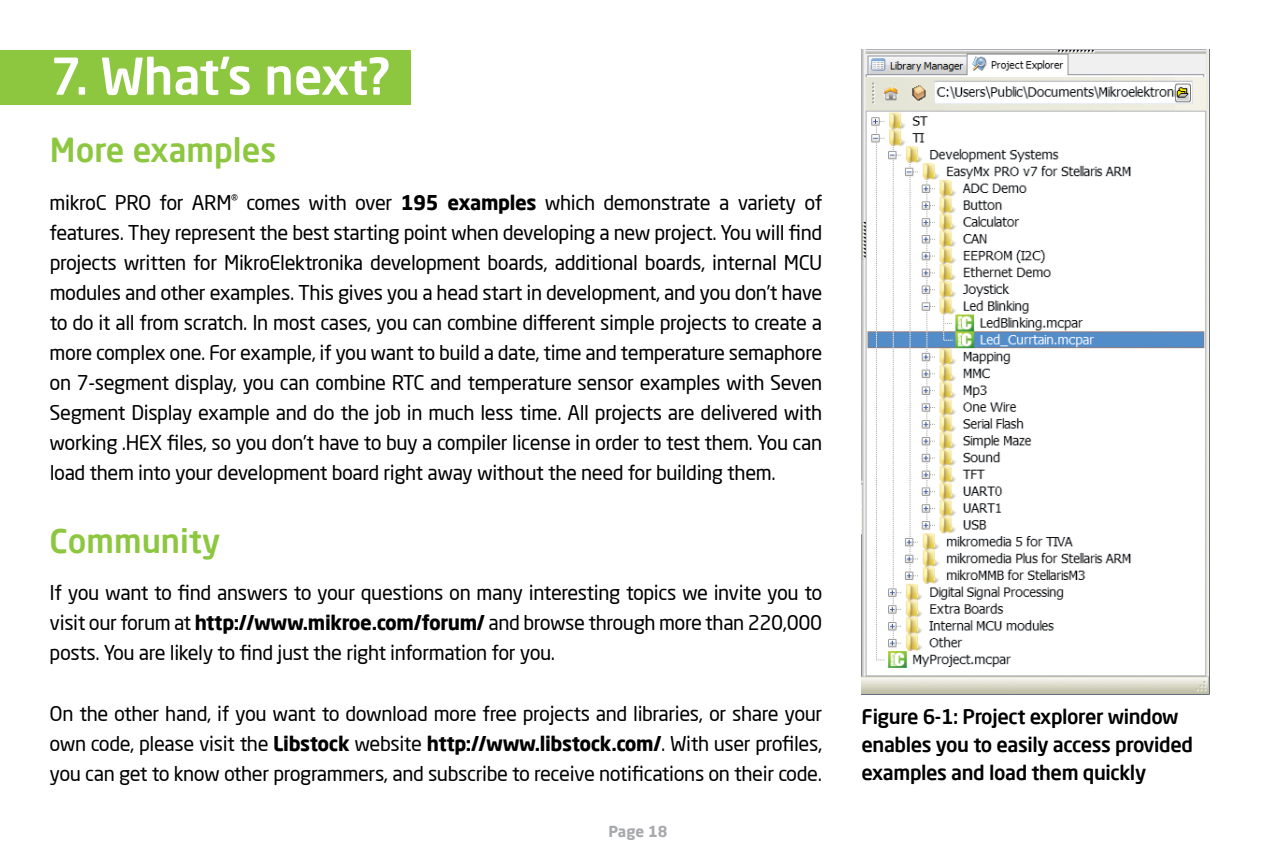
<style>
.page{position:relative;width:1276px;height:851px;background:#fff}
.page>*{position:absolute;margin:0;border:0;box-sizing:border-box;transform-origin:0 0}
.t1{font:500 50px "Neo Sans Pro";letter-spacing:-.015em;color:#fff}
.t2{font:500 32.5px "Neo Sans Pro";color:#8dc63f}
.t3{font:20px/30px "Neo Sans Pro";letter-spacing:-.02em;color:#000;text-align:justify}
.t4{font:500 20px/27.5px "Neo Sans Pro";letter-spacing:-.02em;color:#000}
.t5{font:700 15px "Neo Sans Pro";color:#a7a9ac}
.s1{font-weight:700}
</style>
<div class="page">
<div style="left:0;top:50px;width:410px;height:55px;background:#8dc63f"></div>
<img style="left:861px;top:50px;width:314px;height:644px">
<img style="left:1175px;top:50px;width:35px;height:644px">
<h1 class="t1" style="left:50px;top:45px;width:341px">7. What’s next?</h1>
<h2 class="t2" style="left:50px;top:129px;width:228px">More examples</h2>
<p class="t3" style="left:50px;top:187px;width:774px">mikroC PRO for ARM<sup>®</sup> comes with over <span class="s1">195 examples</span> which demonstrate a variety of features. They represent the best starting point when developing a new project. You will find projects written for MikroElektronika development boards, additional boards, internal MCU modules and other examples. This gives you a head start in development, and you don’t have to do it all from scratch. In most cases, you can combine different simple projects to create a more complex one. For example, if you want to build a date, time and temperature semaphore on 7-segment display, you can combine RTC and temperature sensor examples with Seven Segment Display example and do the job in much less time. All projects are delivered with working .HEX files, so you don’t have to buy a compiler license in order to test them. You can load them into your development board right away without the need for building them.</p>
<h2 class="t2" style="left:50px;top:520px;width:172px">Community</h2>
<p class="t3" style="left:50px;top:577px;width:774px">If you want to find answers to your questions on many interesting topics we invite you to visit our forum at <span class="s1">http://www.mikroe.com/forum/</span> and browse through more than 220,000 posts. You are likely to find just the right information for you.</p>
<p class="t3" style="left:50px;top:697px;width:774px">On the other hand, if you want to download more free projects and libraries, or share your own code, please visit the <span class="s1">Libstock</span> website <span class="s1">http://www.libstock.com/</span>. With user profiles, you can get to know other programmers, and subscribe to receive notifications on their code.</p>
<p class="t5" style="left:608px;top:821px;width:60px">Page 18</p>
<p class="t4" style="left:861px;top:702px;width:333px">Figure 6-1: Project explorer window enables you to easily access provided examples and load them quickly</p>
</div>
